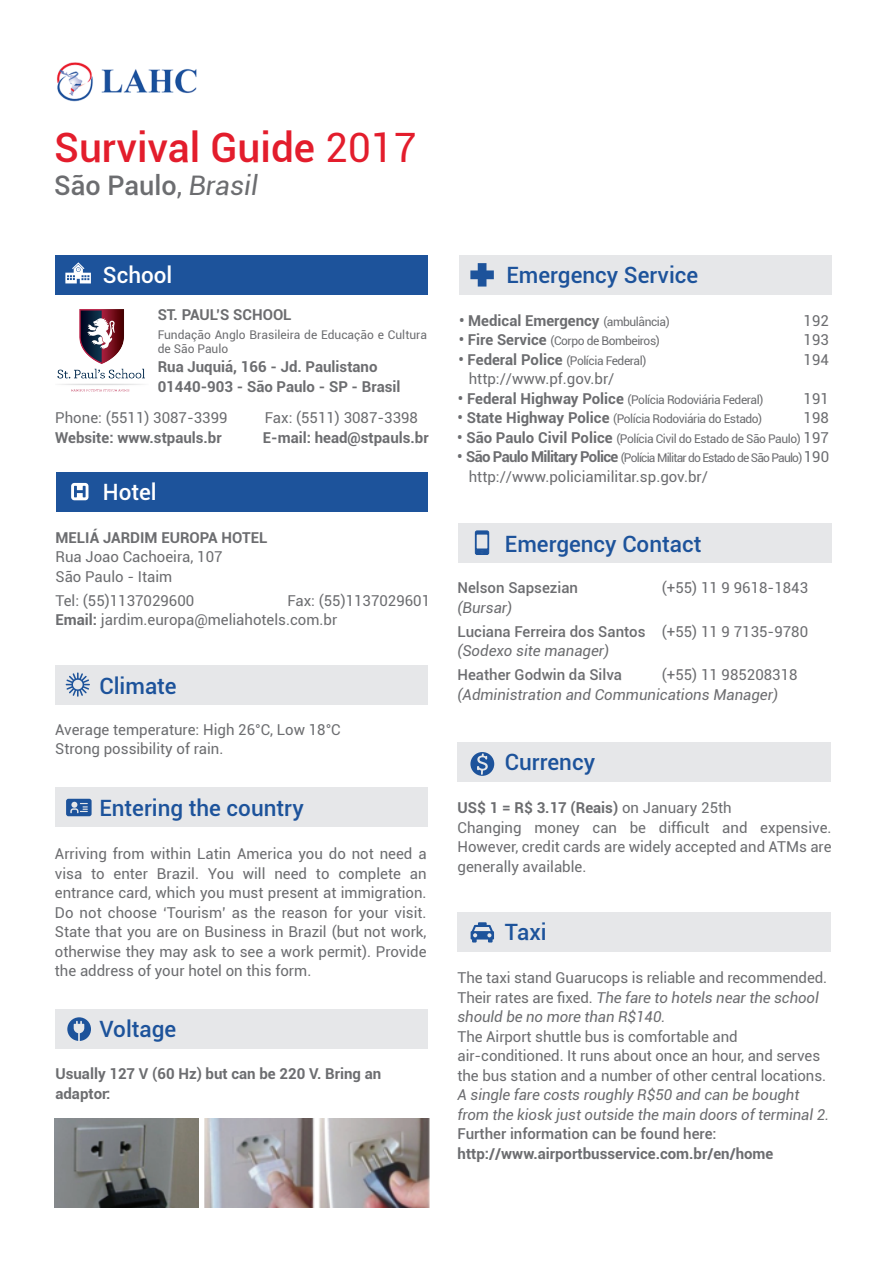
<style>
.page{position:relative;width:893px;height:1263px;background:#fff}
.page>*{position:absolute;margin:0;border:0;box-sizing:border-box;transform-origin:0 0}
.t1{font:500 40.5px "Roboto";color:#e31d2c}
.t2{font:500 27px "Roboto";color:#6c6d70}
.t3{font:500 22.5px "Roboto";color:#1d539b}
.t4{font:500 22.5px "Roboto";color:#fff}
.t5{font:15px/19.5px "Roboto";color:#6c6d70}
.t6{font:700 15px/19.5px "Roboto";color:#6c6d70}
.t7{font:italic 15px/19.5px "Roboto";letter-spacing:-.005em;color:#6c6d70}
.t8{font:500 15px/24px "Roboto";color:#6c6d70}
.t9{font:12px "Roboto";letter-spacing:-.035em;color:#6c6d70}
.t10{font:12px "Roboto";letter-spacing:-.065em;color:#6c6d70}
.t11{font:12px/13.5px "Roboto";color:#6c6d70}
.s1{font-weight:400}
.s2{font-weight:400;font-style:italic}
.s3{font-weight:700}
.s4{font-weight:400;font-size:12px}
.s5{font-weight:700;font-size:15px}
.s6{font-size:15px}
.s7{font-style:italic}
</style>
<div class="page">
<img style="left:57px;top:309px;width:88px;height:83px">
<div style="left:56px;top:665px;width:372px;height:39px;background:#e6e7e9"></div>
<svg style="left:66px;top:672px;width:24px;height:25px"></svg>
<div style="left:56px;top:787px;width:372px;height:39px;background:#e6e7e9"></div>
<svg style="left:66px;top:799px;width:26px;height:17px"></svg>
<div style="left:459px;top:255px;width:372px;height:39px;background:#e6e7e9"></div>
<svg style="left:470px;top:263px;width:24px;height:24px"></svg>
<div style="left:458px;top:523px;width:373px;height:39px;background:#e6e7e9"></div>
<svg style="left:475px;top:530px;width:14px;height:25px"></svg>
<div style="left:56px;top:472px;width:372px;height:39px;background:#1d539b"></div>
<svg style="left:71px;top:483px;width:17px;height:17px"></svg>
<img style="left:57px;top:62px;width:140px;height:40px">
<div style="left:458px;top:743px;width:373px;height:39px;background:#e6e7e9"></div>
<svg style="left:470px;top:752px;width:24px;height:24px"></svg>
<div style="left:56px;top:1009px;width:372px;height:39px;background:#e6e7e9"></div>
<svg style="left:67px;top:1017px;width:24px;height:24px"></svg>
<img style="left:55px;top:1118px;width:143px;height:90px">
<img style="left:205px;top:1118px;width:225px;height:90px">
<div style="left:458px;top:913px;width:373px;height:39px;background:#e6e7e9"></div>
<svg style="left:471px;top:922px;width:23px;height:20px"></svg>
<div style="left:56px;top:255px;width:372px;height:39px;background:#1d539b"></div>
<svg style="left:65px;top:262px;width:26px;height:21px"></svg>
<h1 class="t1" style="left:54px;top:119px;width:364px">Survival Guide <span class="s1">2017</span></h1>
<h2 class="t2" style="left:54px;top:166px;width:205px">São Paulo<span class="s1">,</span> <span class="s2">Brasil</span></h2>
<h3 class="t4" style="left:103px;top:259px;width:71px">School</h3>
<p class="t6" style="left:158px;top:304px;width:135px">ST. PAUL’S SCHOOL</p>
<p class="t11" style="left:158px;top:328px;width:271px">Fundação Anglo Brasileira de Educação e Cultura de São Paulo</p>
<p class="t6" style="left:158px;top:356px;width:244px">Rua Juquiá, 166 - Jd. Paulistano<br>01440-903 - São Paulo - SP - Brasil</p>
<p class="t5" style="left:55px;top:407px;width:174px">Phone: (5511) 3087-3399</p>
<p class="t5" style="left:265px;top:407px;width:155px">Fax: (5511) 3087-3398</p>
<p class="t6" style="left:55px;top:427px;width:168px">Website: www.stpauls.br</p>
<p class="t6" style="left:263px;top:427px;width:167px">E-mail: head@stpauls.br</p>
<h3 class="t4" style="left:103px;top:476px;width:55px">Hotel</h3>
<p class="t6" style="left:56px;top:527px;width:213px">MELIÁ JARDIM EUROPA HOTEL</p>
<p class="t5" style="left:56px;top:546px;width:169px">Rua Joao Cachoeira, 107<br>São Paulo - Itaim</p>
<p class="t5" style="left:56px;top:590px;width:140px">Tel: (55)1137029600</p>
<p class="t5" style="left:56px;top:590px;width:376px;text-indent:232px">Fax: (55)1137029601<br><span class="s3">Email:</span> jardim.europa@meliahotels.com.br</p>
<h3 class="t3" style="left:99px;top:670px;width:79px">Climate</h3>
<p class="t5" style="left:55px;top:719px;width:287px">Average temperature: High 26°C, Low 18°C<br>Strong possibility of rain.</p>
<h3 class="t3" style="left:99px;top:792px;width:206px">Entering the country</h3>
<p class="t5" style="left:55px;top:843px;width:373px;text-align:justify">Arriving from within Latin America you do not need a visa to enter Brazil. You will need to complete an entrance card, which you must present at immigration.<br>Do not choose ‘Tourism’ as the reason for your visit.<br>State that you are on Business in Brazil (but not work, otherwise they may ask to see a work permit). Provide the address of your hotel on this form.</p>
<h3 class="t3" style="left:99px;top:1013px;width:78px">Voltage</h3>
<p class="t6" style="left:55px;top:1064px;width:327px">Usually 127 V (60 Hz) but can be 220 V. Bring an adaptor:</p>
<h3 class="t3" style="left:506px;top:259px;width:193px">Emergency Service</h3>
<p class="t6" style="left:459px;top:310px;width:212px">• Medical Emergency <span class="s4">(ambulância)</span></p>
<p class="t5" style="left:804px;top:310px;width:27px">192</p>
<p class="t9" style="left:459px;top:333px;width:203px"><span class="s5">• Fire Service</span> (Corpo de Bombeiros)</p>
<p class="t5" style="left:804px;top:330px;width:27px">193</p>
<p class="t9" style="left:458px;top:352px;width:189px"><span class="s5">• Federal Police</span> (Polícia Federal)</p>
<p class="t5" style="left:804px;top:349px;width:27px">194</p>
<p class="t5" style="left:469px;top:369px;width:147px">http://www.pf.gov.br/</p>
<p class="t9" style="left:458px;top:391px;width:307px"><span class="s5">• Federal Highway Police</span> (Polícia Rodoviária Federal)</p>
<p class="t5" style="left:804px;top:388px;width:27px">191</p>
<p class="t9" style="left:458px;top:411px;width:306px"><span class="s5">• State Highway Police</span> (Polícia Rodoviária do Estado)</p>
<p class="t5" style="left:804px;top:408px;width:27px">198</p>
<p class="t9" style="left:457px;top:430px;width:373px"><span class="s5">• São Paulo Civil Police</span> (Polícia Civil do Estado de São Paulo) <span class="s6">197</span></p>
<p class="t10" style="left:457px;top:450px;width:374px"><span class="s5">• São Paulo Military Police</span> (Polícia Militar do Estado de São Paulo) <span class="s6">190</span></p>
<p class="t5" style="left:469px;top:466px;width:241px">http://www.policiamilitar.sp.gov.br/</p>
<h3 class="t3" style="left:505px;top:528px;width:198px">Emergency Contact</h3>
<p class="t8" style="left:458px;top:575px;width:122px">Nelson Sapsezian</p>
<p class="t5" style="left:662px;top:578px;width:148px">(+55) 11 9 9618-1843</p>
<p class="t8" style="left:458px;top:595px;width:352px"><span class="s2">(Bursar)<br></span>Luciana Ferreira dos Santos <span class="s1">(+55) 11 9 7135-9780</span></p>
<p class="t7" style="left:458px;top:641px;width:153px">(Sodexo site manager)</p>
<p class="t8" style="left:458px;top:662px;width:166px">Heather Godwin da Silva</p>
<p class="t5" style="left:662px;top:665px;width:137px">(+55) 11 985208318</p>
<p class="t7" style="left:458px;top:684px;width:322px">(Administration and Communications Manager)</p>
<h3 class="t3" style="left:505px;top:746px;width:92px">Currency</h3>
<p class="t5" style="left:458px;top:797px;width:375px"><span class="s3">US$ 1 = R$ 3.17 (Reais)</span> on January 25th<br>Changing money can be difficult and expensive.<br>However, credit cards are widely accepted and ATMs are generally available.</p>
<h3 class="t3" style="left:505px;top:917px;width:43px">Taxi</h3>
<p class="t5" style="left:458px;top:968px;width:371px">The taxi stand Guarucops is reliable and recommended.<br>Their rates are fixed. <span class="s7">The fare to hotels near the school should be no more than R$140.</span></p>
<p class="t5" style="left:458px;top:1026px;width:370px">The Airport shuttle bus is comfortable and air-conditioned. It runs about once an hour, and serves the bus station and a number of other central locations.</p>
<p class="t7" style="left:458px;top:1085px;width:373px">A single fare costs roughly R$50 and can be bought from the kiosk just outside the main doors of terminal 2.</p>
<p class="t8" style="left:458px;top:1121px;width:261px">Further information can be found here:</p>
<p class="t6" style="left:458px;top:1143px;width:317px">http://www.airportbusservice.com.br/en/home</p>
</div>
